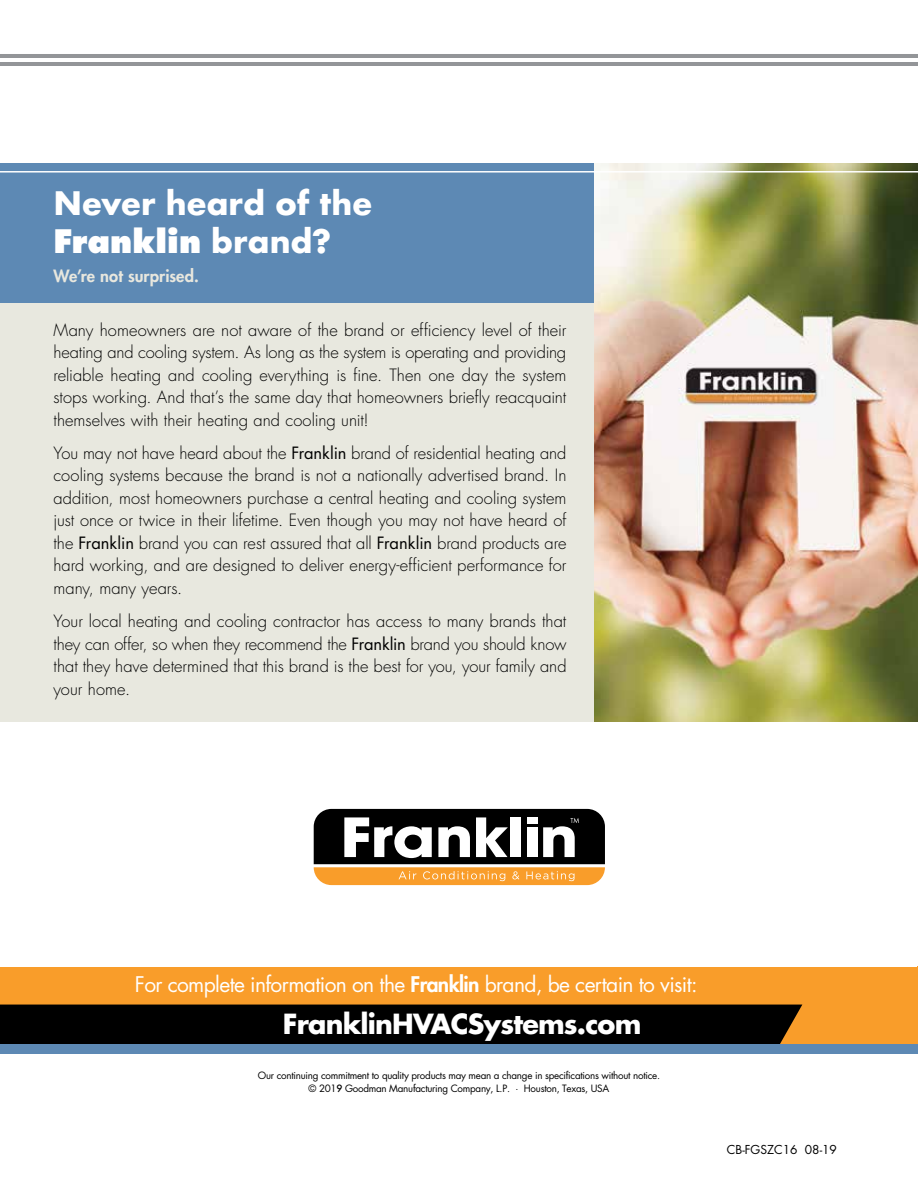
<style>
.page{position:relative;width:918px;height:1188px;background:#fff}
.page>*{position:absolute;margin:0;border:0;box-sizing:border-box;transform-origin:0 0}
.t1{font:700 31.5px/37.5px "Futura";letter-spacing:-.005em;color:#fff}
.t2{font:700 27px "Futura Std";letter-spacing:-.03em;color:#fff}
.t3{font:21px "Futura Std";letter-spacing:-.03em;color:#fff}
.t4{font:300 16.5px/22.5px "Futura";color:#000;text-align:justify}
.t5{font:800 16.5px "Futura";letter-spacing:.005em;color:#e8e7de}
.t6{font:12px "Futura";color:#000}
.t7{font:9.9px/13px "Futura";letter-spacing:-.025em;color:#000;text-align:center}
.s1{font-weight:800}
.s2{font-weight:400}
.s3{font-family:"Futura";font-weight:800}
.s4{font-weight:500}
</style>
<div class="page">
<hr style="left:917px;top:836px;width:1px;height:352px;background:#e3e3d8">
<div style="left:0;top:967px;width:918px;height:80px;background:#f99d2a"></div>
<div style="left:0;top:1005px;width:802px;height:39px;background:#000"></div>
<div style="left:0;top:1044px;width:918px;height:10px;background:#5d89b4"></div>
<svg style="left:314px;top:809px;width:291px;height:76px"></svg>
<div style="left:0;top:163px;width:918px;height:559px;background:#e8e8df"></div>
<div style="left:0;top:163px;width:594px;height:140px;background:#5d89b4"></div>
<hr style="left:0;top:54px;width:918px;height:4px;background:#939598">
<hr style="left:0;top:62px;width:918px;height:4px;background:#939598">
<img style="left:594px;top:163px;width:324px;height:559px">
<hr style="left:0;top:171px;width:918px;height:2px;background:#fff">
<h1 class="t1" style="left:53px;top:185px;width:321px">Never heard of the<br><span class="s1">Franklin</span> brand?</h1>
<p class="t5" style="left:53px;top:265px;width:147px">We’re not surprised.</p>
<p class="t4" style="left:53px;top:319px;width:515px">Many homeowners are not aware of the brand or efficiency level of their heating and cooling system. As long as the system is operating and providing reliable heating and cooling everything is fine. Then one day the system stops working. And that’s the same day that homeowners briefly reacquaint themselves with their heating and cooling unit!</p>
<p class="t4" style="left:53px;top:442px;width:515px">You may not have heard about the <span class="s2">Franklin</span> brand of residential heating and cooling systems because the brand is not a nationally advertised brand. In addition, most homeowners purchase a central heating and cooling system just once or twice in their lifetime. Even though you may not have heard of the <span class="s2">Franklin</span> brand you can rest assured that all <span class="s2">Franklin</span> brand products are hard working, and are designed to deliver energy-efficient performance for many, many years.</p>
<p class="t4" style="left:53px;top:610px;width:515px">Your local heating and cooling contractor has access to many brands that they can offer, so when they recommend the <span class="s2">Franklin</span> brand you should know that they have determined that this brand is the best for you, your family and your home.</p>
<p class="t3" style="left:135px;top:971px;width:564px">For complete information on the <span class="s3">Franklin</span> brand, be certain to visit:</p>
<h2 class="t2" style="left:283px;top:1006px;width:360px">FranklinHVACSystems.com</h2>
<p class="t7" style="left:258px;top:1068px;width:404px">Our continuing commitment to quality products may mean a change in specifications without notice. © 201<span class="s4">9</span> Goodman Manufacturing Company, L.P. · Houston, Texas, USA</p>
<p class="t6" style="left:727px;top:1141px;width:112px">CB-FGSZC16 08-19</p>
</div>
